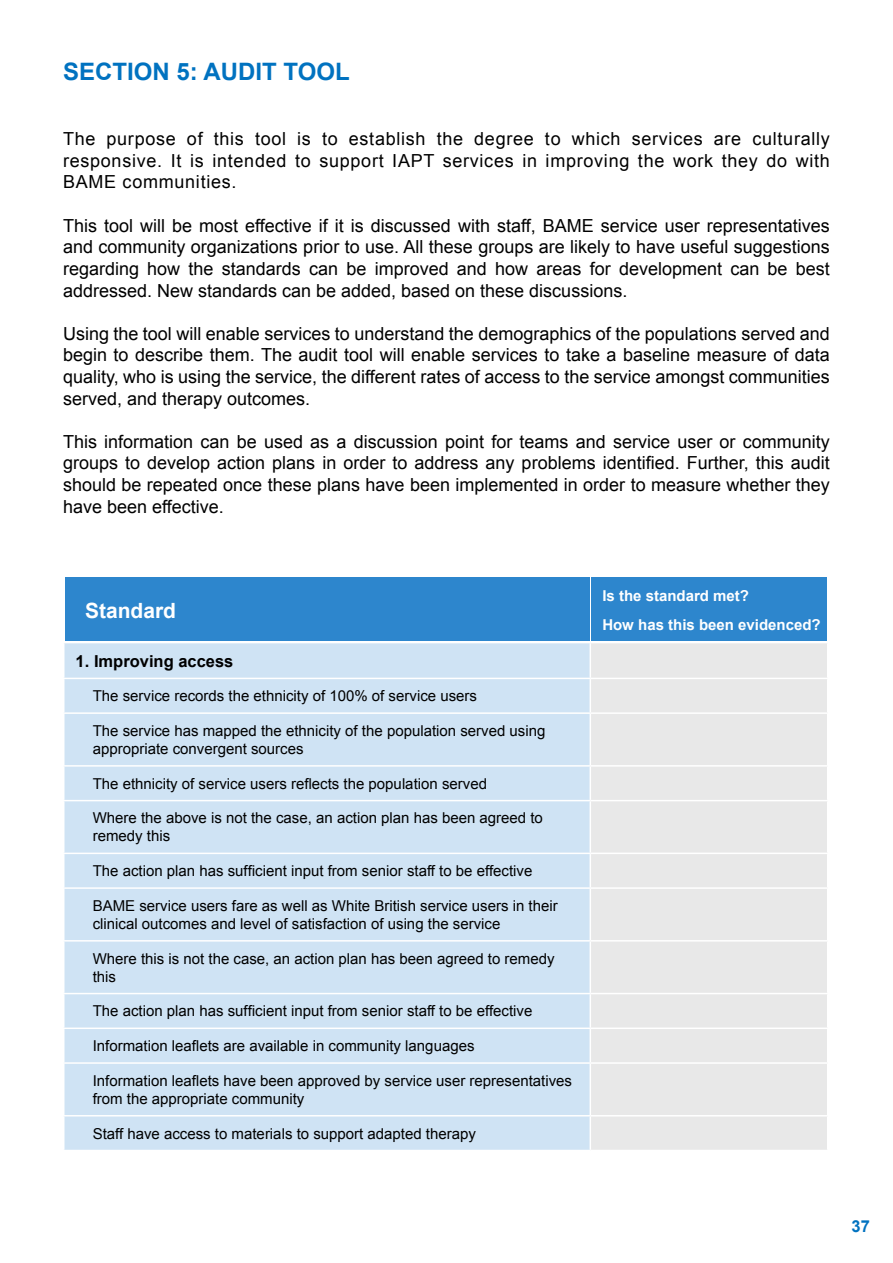
<style>
.page{position:relative;width:893px;height:1263px;background:#fff}
.page>*{position:absolute;margin:0;border:0;box-sizing:border-box;transform-origin:0 0}
.t1{font:700 24px "Arial";color:#0072c0}
.t2{font:700 21px "Arial";color:#fff}
.t3{font:18px/21.6px "Arial";color:#000;text-align:justify}
.t4{font:700 16.5px "Arial";color:#000}
.t5{font:700 16.5px "Arial";color:#0072c0}
.t6{font:15px/18px "Arial";color:#000}
.t7{font:700 15px/29.2px "Arial";color:#fff}
</style>
<div class="page">
<div style="left:65px;top:577px;width:524px;height:64px;background:#2d86cd"></div>
<div style="left:591px;top:577px;width:236px;height:64px;background:#2d86cd"></div>
<div style="left:64px;top:643px;width:526px;height:507px;background:#cfe3f4"></div>
<div style="left:591px;top:643px;width:236px;height:507px;background:#e8e8e8"></div>
<hr style="left:63px;top:678px;width:527px;height:1px;background:#fff">
<hr style="left:63px;top:712px;width:527px;height:2px;background:#fff">
<hr style="left:63px;top:765px;width:527px;height:2px;background:#fff">
<hr style="left:63px;top:800px;width:527px;height:1px;background:#fff">
<hr style="left:63px;top:852px;width:527px;height:2px;background:#fff">
<hr style="left:63px;top:887px;width:527px;height:2px;background:#fff">
<hr style="left:63px;top:940px;width:527px;height:1px;background:#fff">
<hr style="left:63px;top:993px;width:527px;height:1px;background:#fff">
<hr style="left:63px;top:1027px;width:527px;height:2px;background:#fff">
<hr style="left:63px;top:1062px;width:527px;height:2px;background:#fff">
<hr style="left:63px;top:1115px;width:527px;height:1px;background:#fff">
<hr style="left:590px;top:678px;width:238px;height:1px;background:#fff">
<hr style="left:590px;top:712px;width:238px;height:2px;background:#fff">
<hr style="left:590px;top:765px;width:238px;height:2px;background:#fff">
<hr style="left:590px;top:800px;width:238px;height:1px;background:#fff">
<hr style="left:590px;top:852px;width:238px;height:2px;background:#fff">
<hr style="left:590px;top:887px;width:238px;height:2px;background:#fff">
<hr style="left:590px;top:940px;width:238px;height:1px;background:#fff">
<hr style="left:590px;top:993px;width:238px;height:1px;background:#fff">
<hr style="left:590px;top:1027px;width:238px;height:2px;background:#fff">
<hr style="left:590px;top:1062px;width:238px;height:2px;background:#fff">
<hr style="left:590px;top:1115px;width:238px;height:1px;background:#fff">
<h1 class="t1" style="left:63px;top:56px;width:288px">SECTION 5: AUDIT TOOL</h1>
<p class="t3" style="left:63px;top:128px;width:768px">The purpose of this tool is to establish the degree to which services are culturally responsive. It is intended to support IAPT services in improving the work they do with BAME communities.</p>
<p class="t3" style="left:63px;top:215px;width:768px">This tool will be most effective if it is discussed with staff, BAME service user representatives and community organizations prior to use. All these groups are likely to have useful suggestions regarding how the standards can be improved and how areas for development can be best addressed. New standards can be added, based on these discussions.</p>
<p class="t3" style="left:63px;top:323px;width:768px">Using the tool will enable services to understand the demographics of the populations served and begin to describe them. The audit tool will enable services to take a baseline measure of data quality, who is using the service, the different rates of access to the service amongst communities served, and therapy outcomes.</p>
<p class="t3" style="left:63px;top:431px;width:768px">This information can be used as a discussion point for teams and service user or community groups to develop action plans in order to address any problems identified. Further, this audit should be repeated once these plans have been implemented in order to measure whether they have been effective.</p>
<p class="t2" style="left:85px;top:596px;width:93px">Standard</p>
<p class="t4" style="left:76px;top:650px;width:159px">1. Improving access</p>
<p class="t6" style="left:93px;top:687px;width:386px">The service records the ethnicity of 100% of service users</p>
<p class="t6" style="left:93px;top:722px;width:454px">The service has mapped the ethnicity of the population served using appropriate convergent sources</p>
<p class="t6" style="left:93px;top:774px;width:396px">The ethnicity of service users reflects the population served</p>
<p class="t6" style="left:93px;top:809px;width:452px">Where the above is not the case, an action plan has been agreed to remedy this</p>
<p class="t6" style="left:93px;top:862px;width:441px">The action plan has sufficient input from senior staff to be effective</p>
<p class="t6" style="left:93px;top:897px;width:467px">BAME service users fare as well as White British service users in their clinical outcomes and level of satisfaction of using the service</p>
<p class="t6" style="left:93px;top:949px;width:463px">Where this is not the case, an action plan has been agreed to remedy this</p>
<p class="t6" style="left:93px;top:1002px;width:441px">The action plan has sufficient input from senior staff to be effective</p>
<p class="t6" style="left:93px;top:1037px;width:383px">Information leaflets are available in community languages</p>
<p class="t6" style="left:93px;top:1072px;width:481px">Information leaflets have been approved by service user representatives from the appropriate community</p>
<p class="t6" style="left:93px;top:1124px;width:385px">Staff have access to materials to support adapted therapy</p>
<p class="t7" style="left:602px;top:581px;width:220px">Is the standard met?<br>How has this been evidenced?</p>
<p class="t5" style="left:851px;top:1216px;width:20px">37</p>
</div>
